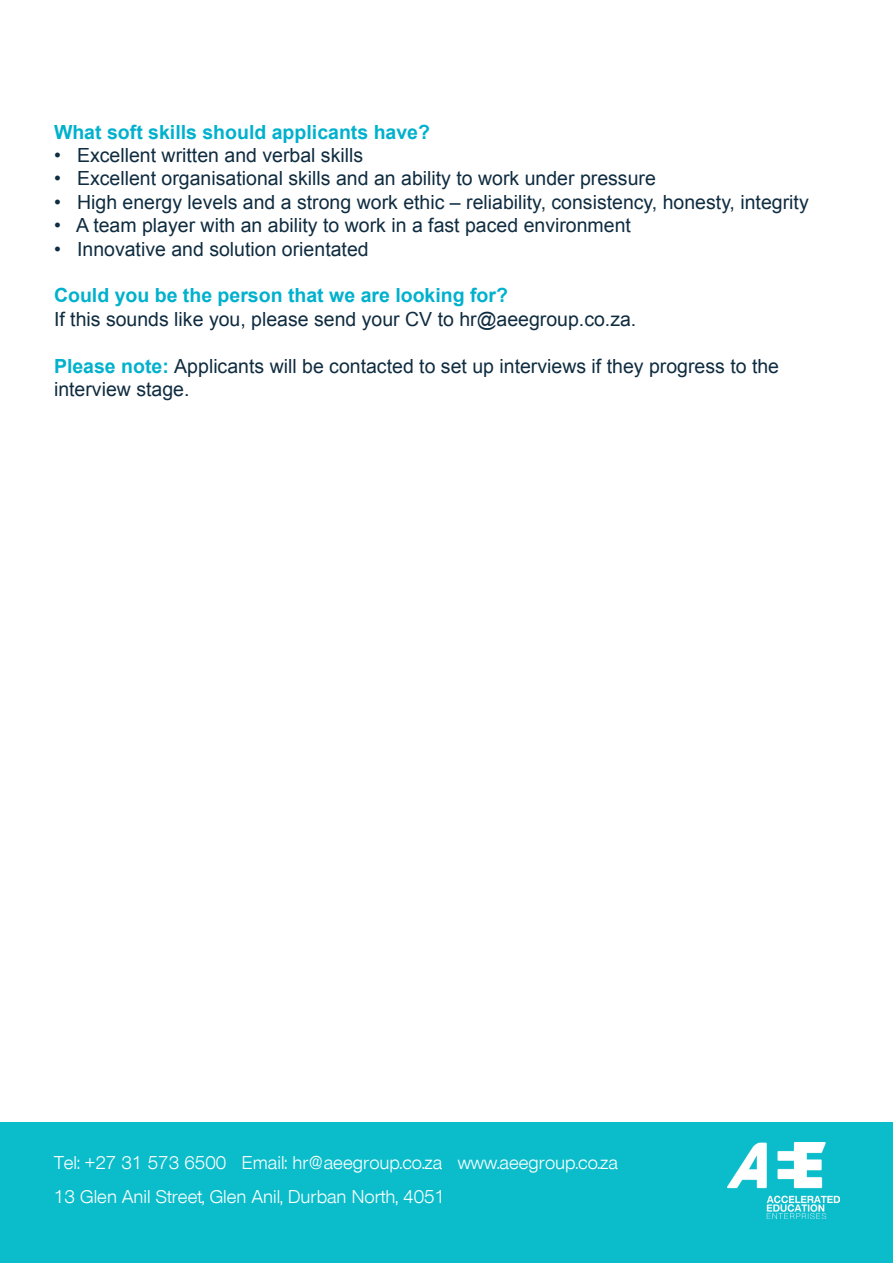
<style>
.page{position:relative;width:893px;height:1263px;background:#fff}
.page>*{position:absolute;margin:0;border:0;box-sizing:border-box;transform-origin:0 0}
.t1{font:19.5px/23.4px "Arial";color:#0f2c40}
.t2{font:700 19.5px "Arial";color:#00b1cd}
.t3{font:18px/33.5px "Olnova";color:#fff}
.s1{font-weight:700;color:#00b1cd}
</style>
<div class="page">
<div style="left:0;top:1122px;width:893px;height:141px;background:#0bbdcb"></div>
<img style="left:727px;top:1142px;width:113px;height:76px">
<p class="t2" style="left:54px;top:119px;width:378px">What soft skills should applicants have?</p>
<p class="t1" style="left:54px;top:144px;width:311px">• Excellent written and verbal skills</p>
<p class="t1" style="left:54px;top:167px;width:603px">• Excellent organisational skills and an ability to work under pressure</p>
<p class="t1" style="left:54px;top:190px;width:756px">• High energy levels and a strong work ethic – reliability, consistency, honesty, integrity</p>
<p class="t1" style="left:54px;top:214px;width:578px">• A team player with an ability to work in a fast paced environment</p>
<p class="t1" style="left:54px;top:237px;width:316px">• Innovative and solution orientated</p>
<p class="t2" style="left:54px;top:283px;width:455px">Could you be the person that we are looking for?</p>
<p class="t1" style="left:54px;top:307px;width:584px">If this sounds like you, please send your CV to hr@aeegroup.co.za.</p>
<p class="t1" style="left:54px;top:354px;width:727px"><span class="s1">Please note:</span> Applicants will be contacted to set up interviews if they progress to the interview stage.</p>
<p class="t3" style="left:54px;top:1146px;width:565px">Tel: +27 31 573 6500 Email: hr@aeegroup.co.za www.aeegroup.co.za<br>13 Glen Anil Street, Glen Anil, Durban North, 4051</p>
</div>
